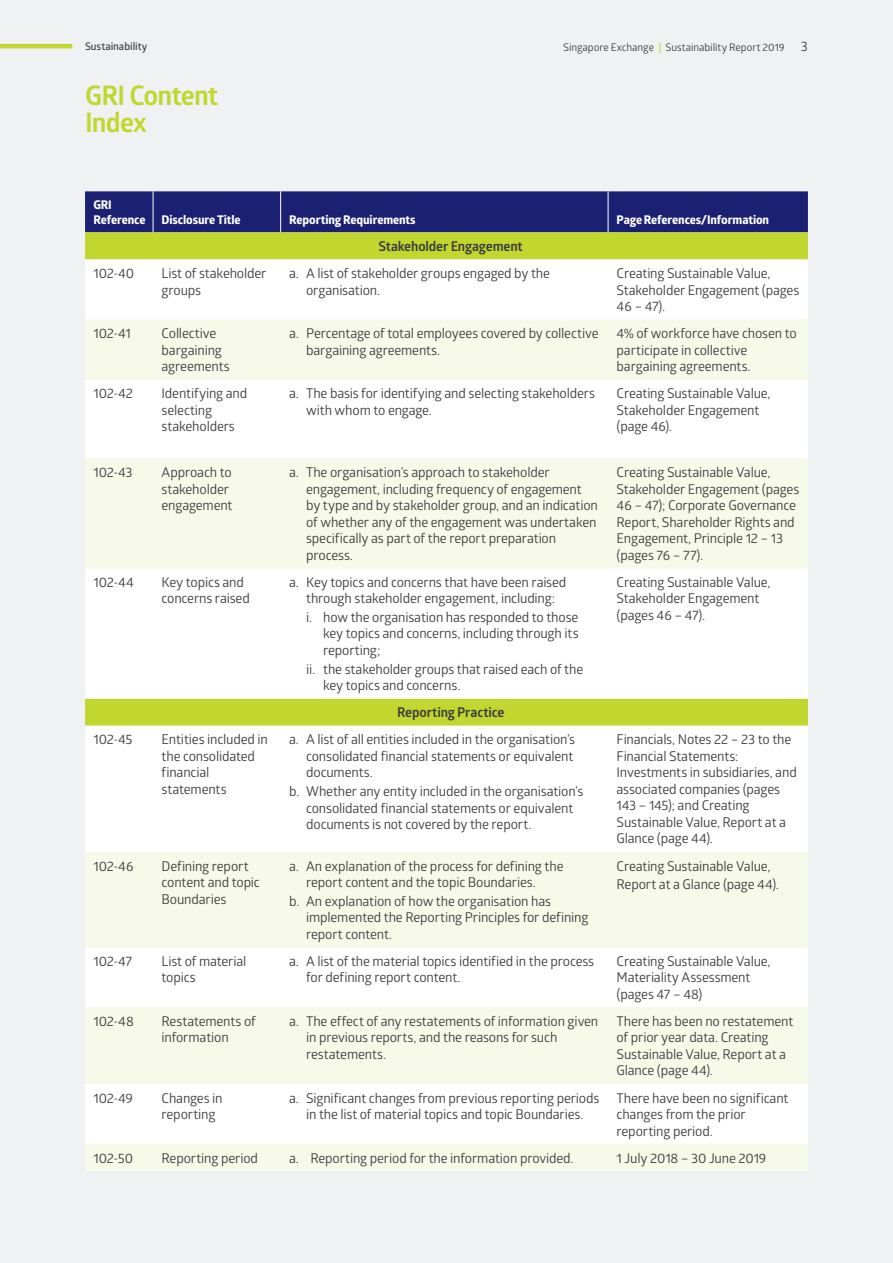
<style>
.page{position:relative;width:893px;height:1263px;background:#f0f1f2}
.page>*{position:absolute;margin:0;border:0;box-sizing:border-box;transform-origin:0 0}
.Section_Title__cont{font:700 27px "Glober";letter-spacing:-.035em;color:#c1d72f}
.TB_body{font:13.5px/16.5px "Glober";letter-spacing:-.015em;color:#3e3e3f}
.TB_body_indent_1{font:13.5px/16.5px "Glober";letter-spacing:-.015em;color:#3e3e3f}
.TB_body_indent_2{font:13.5px/16.5px "Glober";letter-spacing:-.015em;color:#3e3e3f;text-align:justify}
.TB_Hdr{font:700 13.5px "Glober";letter-spacing:-.015em;color:#3e3e3f}
.TB_top_hdr_1{font:700 12px "Globerx";letter-spacing:-.01em;color:#fff}
.t1{font:10.5px "Glober";letter-spacing:-.005em;color:#3e3e3f}
.t2{font:600 10.5px "Glober";letter-spacing:-.005em;color:#3e3e3f}
.s1{font-weight:600;color:#c6da43}
.s2{font-size:13.5px}
</style>
<div class="page">
<div style="left:85px;top:191px;width:723px;height:41px;background:#1c2072"></div>
<div style="left:85px;top:232px;width:723px;height:27px;background:#c1d72f"></div>
<div style="left:85px;top:259px;width:723px;height:60px;background:#fff"></div>
<svg style="left:85px;top:380px;width:723px;height:764px;fill:#fff"></svg>
<hr style="left:153px;top:191px;width:1px;height:41px;background:#fff">
<hr style="left:280px;top:191px;width:1px;height:41px;background:#fff">
<hr style="left:608px;top:191px;width:1px;height:41px;background:#fff">
<hr style="left:0;top:44px;width:72px;height:4px;background:#c1d72f">
<p class="t2" style="left:85px;top:39px;width:64px">Sustainability</p>
<p class="t1" style="left:563px;top:40px;width:246px">Singapore Exchange <span class="s1">|</span> Sustainability Report 2019 <span class="s2">3</span></p>
<p class="Section_Title__cont" style="left:85px;top:77px;width:135px">GRI Content</p>
<p class="Section_Title__cont" style="left:85px;top:104px;width:63px">Index</p>
<p class="TB_top_hdr_1" style="left:94px;top:196px;width:20px">GRI</p>
<p class="TB_top_hdr_1" style="left:94px;top:211px;width:53px">Reference</p>
<p class="TB_top_hdr_1" style="left:162px;top:211px;width:80px">Disclosure Title</p>
<p class="TB_top_hdr_1" style="left:289px;top:211px;width:128px">Reporting Requirements</p>
<p class="TB_top_hdr_1" style="left:617px;top:211px;width:154px">Page References/Information</p>
<p class="TB_Hdr" style="left:379px;top:237px;width:146px">Stakeholder Engagement</p>
<p class="TB_body" style="left:94px;top:265px;width:42px">102-40</p>
<p class="TB_body" style="left:162px;top:265px;width:106px">List of stakeholder groups</p>
<p class="TB_body_indent_1" style="left:306px;top:265px;width:245px;text-indent:-17px">a. A list of stakeholder groups engaged by the organisation.</p>
<p class="TB_body" style="left:617px;top:265px;width:184px">Creating Sustainable Value,<br>Stakeholder Engagement (pages<br>46 – 47).</p>
<p class="TB_body" style="left:94px;top:325px;width:39px">102-41</p>
<p class="TB_body" style="left:162px;top:325px;width:70px">Collective bargaining agreements</p>
<p class="TB_body_indent_1" style="left:306px;top:325px;width:294px;text-indent:-17px">a. Percentage of total employees covered by collective bargaining agreements.</p>
<p class="TB_body" style="left:617px;top:325px;width:182px">4% of workforce have chosen to participate in collective bargaining agreements.</p>
<p class="TB_body" style="left:94px;top:385px;width:41px">102-42</p>
<p class="TB_body" style="left:162px;top:385px;width:87px">Identifying and selecting stakeholders</p>
<p class="TB_body_indent_1" style="left:306px;top:385px;width:290px;text-indent:-17px">a. The basis for identifying and selecting stakeholders with whom to engage.</p>
<p class="TB_body" style="left:617px;top:385px;width:155px">Creating Sustainable Value,<br>Stakeholder Engagement (page 46).</p>
<p class="TB_body" style="left:94px;top:464px;width:40px">102-43</p>
<p class="TB_body" style="left:162px;top:464px;width:72px">Approach to stakeholder engagement</p>
<p class="TB_body_indent_1" style="left:306px;top:464px;width:293px;text-indent:-17px">a. The organisation’s approach to stakeholder engagement, including frequency of engagement by type and by stakeholder group, and an indication of whether any of the engagement was undertaken specifically as part of the report preparation process.</p>
<p class="TB_body" style="left:617px;top:464px;width:184px">Creating Sustainable Value,<br>Stakeholder Engagement (pages<br>46 – 47); Corporate Governance<br>Report, Shareholder Rights and<br>Engagement, Principle 12 – 13 (pages 76 – 77).</p>
<p class="TB_body" style="left:94px;top:573px;width:42px">102-44</p>
<p class="TB_body" style="left:162px;top:573px;width:90px">Key topics and concerns raised</p>
<p class="TB_body_indent_1" style="left:289px;top:573px;width:279px;text-align:center">a. Key topics and concerns that have been raised through stakeholder engagement, including:</p>
<p class="TB_body_indent_2" style="left:323px;top:608px;width:257px;text-indent:-17px">i. how the organisation has responded to those key topics and concerns, including through its reporting;</p>
<p class="TB_body_indent_2" style="left:323px;top:660px;width:262px;text-indent:-17px">ii. the stakeholder groups that raised each of the key topics and concerns.</p>
<p class="TB_body" style="left:617px;top:573px;width:155px">Creating Sustainable Value,<br>Stakeholder Engagement (pages 46 – 47).</p>
<p class="TB_Hdr" style="left:397px;top:703px;width:109px">Reporting Practice</p>
<p class="TB_body" style="left:94px;top:731px;width:40px">102-45</p>
<p class="TB_body" style="left:162px;top:731px;width:108px">Entities included in the consolidated financial statements</p>
<p class="TB_body_indent_1" style="left:306px;top:731px;width:271px;text-indent:-17px">a. A list of all entities included in the organisation’s consolidated financial statements or equivalent documents.</p>
<p class="TB_body_indent_1" style="left:306px;top:782px;width:279px;text-indent:-17px">b. Whether any entity included in the organisation’s consolidated financial statements or equivalent documents is not covered by the report.</p>
<p class="TB_body" style="left:94px;top:857px;width:41px">102-46</p>
<p class="TB_body" style="left:162px;top:857px;width:100px">Defining report content and topic<br>Boundaries</p>
<p class="TB_body_indent_1" style="left:306px;top:857px;width:259px;text-indent:-17px">a. An explanation of the process for defining the report content and the topic Boundaries.</p>
<p class="TB_body_indent_1" style="left:306px;top:892px;width:284px;text-indent:-17px">b. An explanation of how the organisation has implemented the Reporting Principles for defining report content.</p>
<p class="TB_body" style="left:617px;top:731px;width:182px">Financials, Notes 22 – 23 to the<br>Financial Statements:<br>Investments in subsidiaries, and associated companies (pages<br>143 – 145); and Creating<br>Sustainable Value, Report at a<br>Glance (page 44).</p>
<p class="TB_body" style="left:617px;top:857px;width:155px">Creating Sustainable Value,</p>
<p class="TB_body" style="left:617px;top:875px;width:164px">Report at a Glance (page 44).</p>
<p class="TB_body" style="left:94px;top:952px;width:40px">102-47</p>
<p class="TB_body" style="left:162px;top:952px;width:86px">List of material topics</p>
<p class="TB_body_indent_1" style="left:306px;top:952px;width:290px;text-indent:-17px">a. A list of the material topics identified in the process for defining report content.</p>
<p class="TB_body" style="left:617px;top:952px;width:155px">Creating Sustainable Value,<br>Materiality Assessment (pages 47 – 48)</p>
<p class="TB_body" style="left:94px;top:1012px;width:42px">102-48</p>
<p class="TB_body" style="left:162px;top:1012px;width:96px">Restatements of information</p>
<p class="TB_body_indent_1" style="left:306px;top:1012px;width:294px;text-indent:-17px">a. The effect of any restatements of information given in previous reports, and the reasons for such restatements.</p>
<p class="TB_body" style="left:617px;top:1012px;width:178px">There has been no restatement of prior year data. Creating<br>Sustainable Value, Report at a<br>Glance (page 44).</p>
<p class="TB_body" style="left:94px;top:1089px;width:41px">102-49</p>
<p class="TB_body" style="left:162px;top:1089px;width:63px">Changes in reporting</p>
<p class="TB_body_indent_1" style="left:289px;top:1089px;width:312px;text-align:center">a. Significant changes from previous reporting periods in the list of material topics and topic Boundaries.</p>
<p class="TB_body" style="left:617px;top:1089px;width:173px">There have been no significant changes from the prior reporting period.</p>
<p class="TB_body" style="left:94px;top:1149px;width:41px">102-50</p>
<p class="TB_body" style="left:162px;top:1149px;width:98px">Reporting period</p>
<p class="TB_body" style="left:289px;top:1149px;width:286px">a. Reporting period for the information provided.</p>
<p class="TB_body" style="left:617px;top:1149px;width:151px">1 July 2018 – 30 June 2019</p>
</div>
